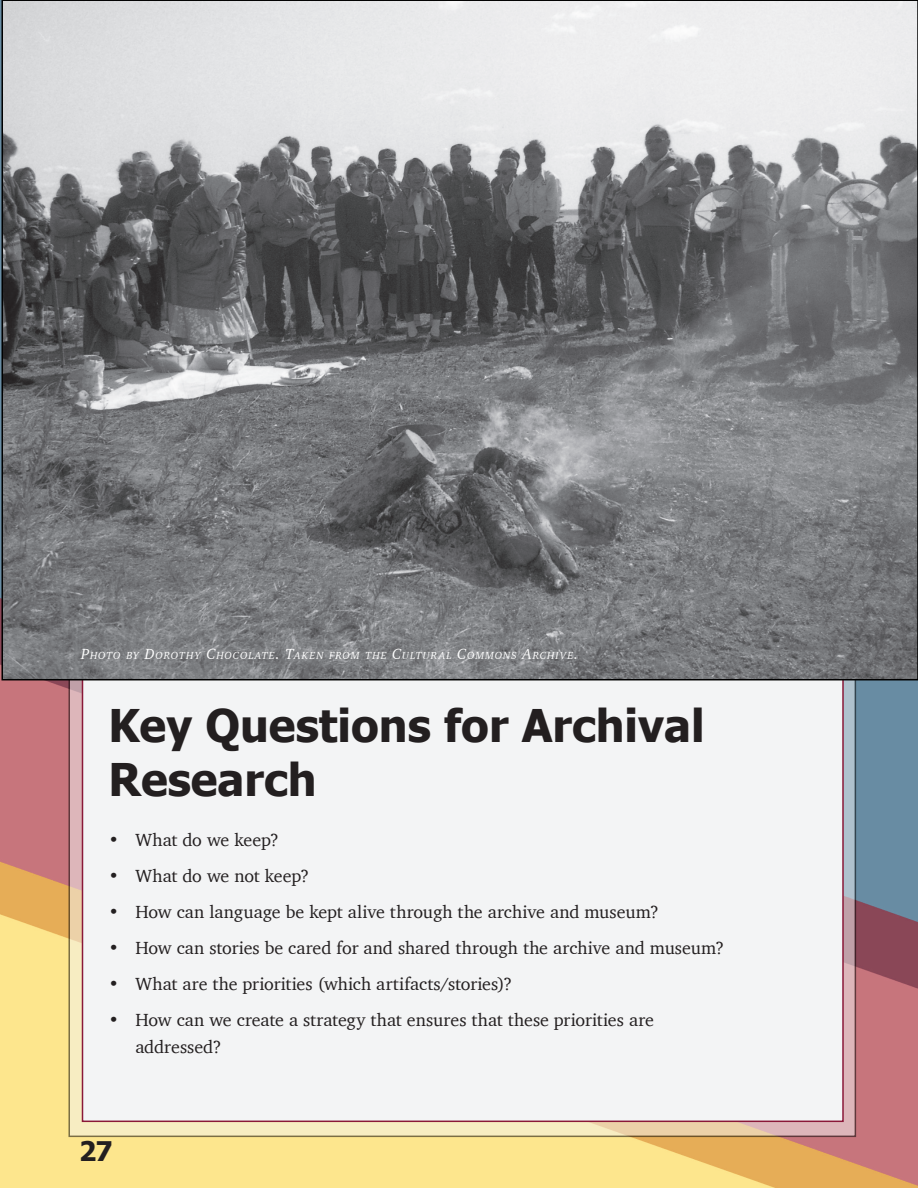
<style>
.page{position:relative;width:918px;height:1188px;background:#fff}
.page>*{position:absolute;margin:0;border:0;box-sizing:border-box;transform-origin:0 0}
.Paragraph_Style_130{font:700 45px/54px "Tahoma";color:#231f20}
.Folio{font:700 27px "Tahoma";color:#231f20}
.t1{font:18px/27px "Charter";color:#231f20}
.Byline{font:italic 10.5px "Charter";letter-spacing:.085em;color:#fff}
.s1{font-size:15px}
</style>
<div class="page">
<img style="left:0;top:0;width:918px;height:1188px">
<svg style="left:68px;top:680px;width:788px;height:457px;background:#d6c3ad"></svg>
<div style="left:82px;top:65px;width:762px;height:1057px;background:#f3f4f5;border:2px solid #8a1838"></div>
<img style="left:5px;top:3px;width:910px;height:674px">
<p class="Byline" style="left:81px;top:647px;width:499px"><span class="s1">P</span>HOTO BY <span class="s1">D</span>OROTHY <span class="s1">C</span>HOCOLATE<span class="s1">. T</span>AKEN FROM THE <span class="s1">C</span>ULTURAL <span class="s1">C</span>OMMONS <span class="s1">A</span>RCHIVE<span class="s1">.</span></p>
<p class="Paragraph_Style_130" style="left:108px;top:696px;width:598px">Key Questions for Archival<br>Research</p>
<p class="t1" style="left:108px;top:826px;width:172px">• What do we keep?</p>
<p class="t1" style="left:108px;top:862px;width:202px">• What do we not keep?</p>
<p class="t1" style="left:108px;top:898px;width:552px">• How can language be kept alive through the archive and museum?</p>
<p class="t1" style="left:108px;top:934px;width:617px">• How can stories be cared for and shared through the archive and museum?</p>
<p class="t1" style="left:108px;top:970px;width:405px">• What are the priorities (which artifacts/stories)?</p>
<p class="t1" style="left:135px;top:1006px;width:520px;text-indent:-27px">• How can we create a strategy that ensures that these priorities are addressed?</p>
<p class="Folio" style="left:79px;top:1132px;width:35px">27</p>
</div>
